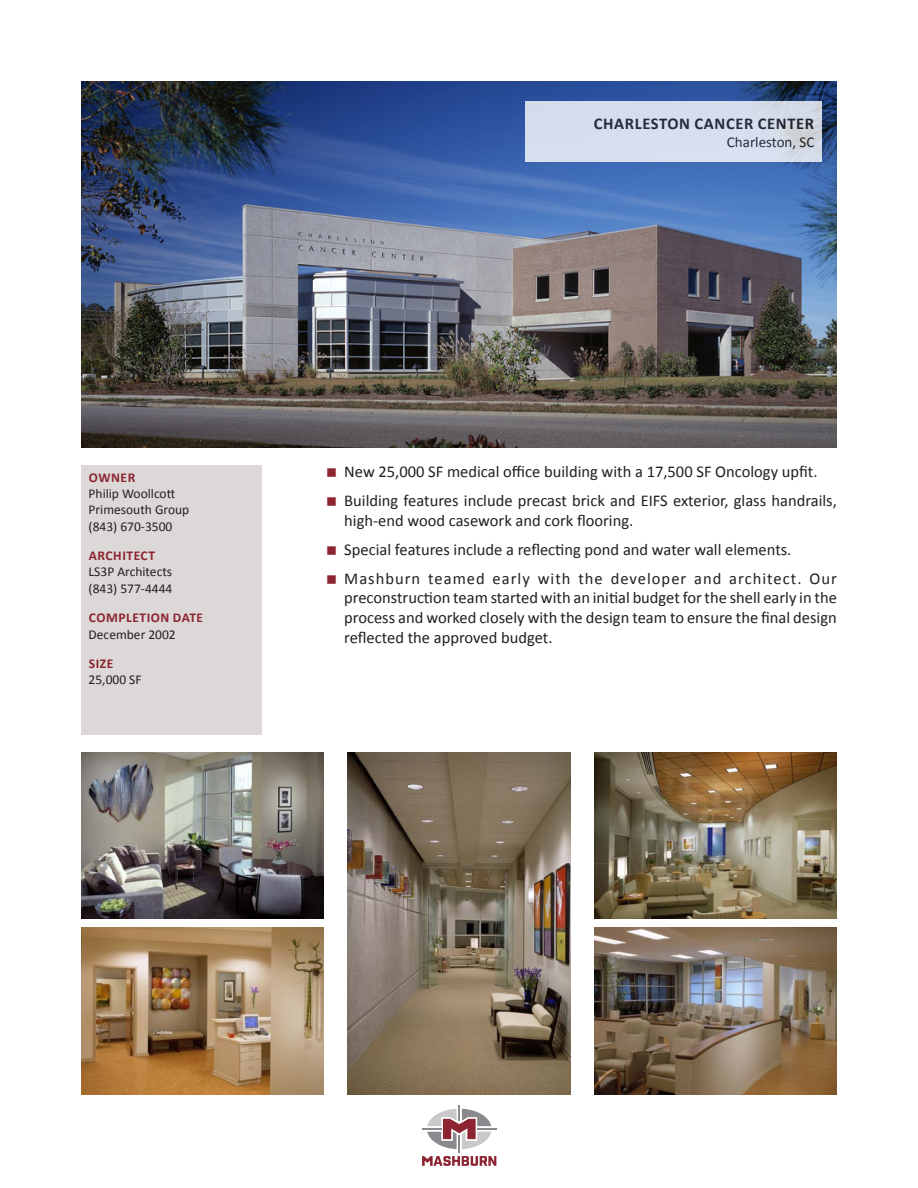
<style>
.page{position:relative;width:918px;height:1188px;background:#fff}
.page>*{position:absolute;margin:0;border:0;box-sizing:border-box;transform-origin:0 0}
.t1{font:16.5px/19.8px "Calibri";color:#231f20}
.t2{font:700 16.5px "Calibri";letter-spacing:.04em;color:#231f20}
.t3{font:15px "Calibri";color:#231f20}
.sidebar_last_line{font:13.5px "Calibri";color:#231f20}
.sidebar_sub_info{font:13.5px "Calibri";color:#231f20}
.sidebar_header{font:700 13.5px "Calibri";letter-spacing:.04em;color:#8d2431}
</style>
<div class="page">
<svg style="left:422px;top:1105px;width:74px;height:61px"></svg>
<img style="left:81px;top:81px;width:756px;height:366px">
<div style="left:525px;top:101px;width:297px;height:61px;background:linear-gradient(to right,#d7e0f0,#d5dce8)"></div>
<div style="left:81px;top:465px;width:181px;height:269px;background:#dcd8d7"></div>
<img style="left:81px;top:752px;width:243px;height:167px">
<img style="left:81px;top:928px;width:243px;height:166px">
<img style="left:347px;top:752px;width:224px;height:342px">
<img style="left:594px;top:752px;width:243px;height:167px">
<img style="left:594px;top:928px;width:243px;height:166px">
<p class="sidebar_header" style="left:89px;top:469px;width:48px">OWNER</p>
<p class="sidebar_sub_info" style="left:89px;top:485px;width:88px">Philip Woollcott</p>
<p class="sidebar_sub_info" style="left:89px;top:501px;width:102px">Primesouth Group</p>
<p class="sidebar_last_line" style="left:89px;top:518px;width:85px">(843) 670-3500</p>
<p class="sidebar_header" style="left:89px;top:547px;width:68px">ARCHITECT</p>
<p class="sidebar_sub_info" style="left:89px;top:563px;width:85px">LS3P Architects</p>
<p class="sidebar_last_line" style="left:89px;top:580px;width:85px">(843) 577-4444</p>
<p class="sidebar_header" style="left:89px;top:609px;width:116px">COMPLETION DATE</p>
<p class="sidebar_last_line" style="left:89px;top:626px;width:89px">December 2002</p>
<p class="sidebar_header" style="left:89px;top:655px;width:26px">SIZE</p>
<p class="sidebar_last_line" style="left:89px;top:671px;width:55px">25,000 SF</p>
<p class="t2" style="left:594px;top:113px;width:222px">CHARLESTON CANCER CENTER</p>
<p class="t3" style="left:727px;top:133px;width:89px">Charleston, SC</p>
<p class="t1" style="left:344px;top:462px;width:475px">New 25,000 SF medical office building with a 17,500 SF Oncology upfit.</p>
<p class="t1" style="left:344px;top:491px;width:494px">Building features include precast brick and EIFS exterior, glass handrails, high-end wood casework and cork flooring.</p>
<p class="t1" style="left:344px;top:540px;width:449px">Special features include a reflecting pond and water wall elements.</p>
<p class="t1" style="left:344px;top:568px;width:494px;text-align:justify">Mashburn teamed early with the developer and architect. Our preconstruction team started with an initial budget for the shell early in the process and worked closely with the design team to ensure the final design reflected the approved budget.</p>
</div>
